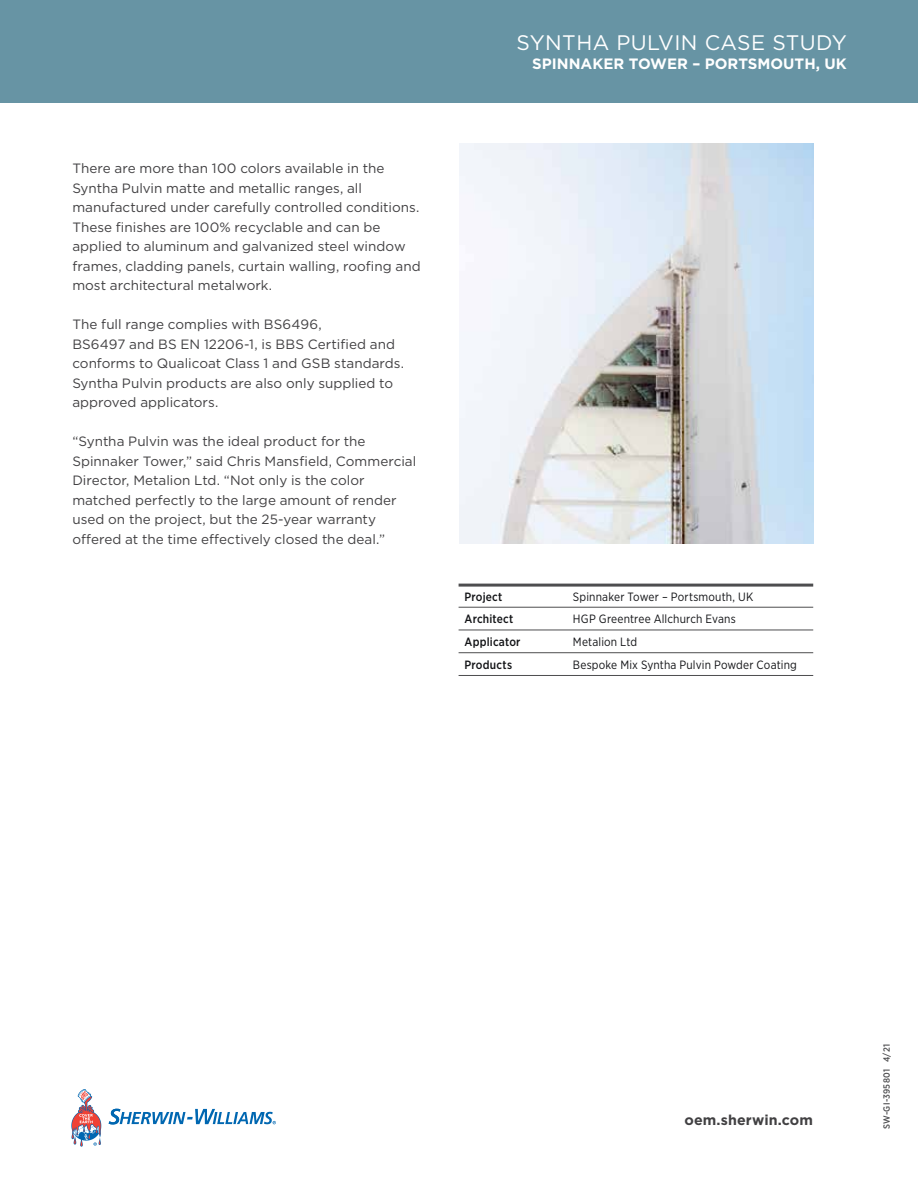
<style>
.page{position:relative;width:918px;height:1188px;background:#fff}
.page>*{position:absolute;margin:0;border:0;box-sizing:border-box;transform-origin:0 0}
.t1{font:21px "Gotham";letter-spacing:.02em;color:#fff}
.t2{font:700 15px "Gotham";color:#fff}
.t3{font:700 14.25px "Gotham";letter-spacing:.005em;color:#414042}
.t4{font:13.5px/19.5px "Gotham";color:#414042}
.t5{font:12px "Gotham Narrow";letter-spacing:.01em;color:#131417}
.t6{font:500 12px "Gotham Narrow";letter-spacing:.02em;color:#131417}
.t7{font:500 9px "Gotham Narrow";letter-spacing:.03em;color:#4d4d4f}
</style>
<div class="page">
<svg style="left:71px;top:1089px;width:30px;height:58px"></svg>
<svg style="left:109px;top:1109px;width:167px;height:15px"></svg>
<div style="left:0;top:0;width:918px;height:103px;background:#6794a4"></div>
<hr style="left:459px;top:607px;width:108px;height:1px;background:#4d4d4f">
<hr style="left:567px;top:607px;width:246px;height:1px;background:#4d4d4f">
<hr style="left:459px;top:630px;width:108px;height:1px;background:#4d4d4f">
<hr style="left:567px;top:630px;width:246px;height:1px;background:#4d4d4f">
<hr style="left:459px;top:652px;width:108px;height:1px;background:#4d4d4f">
<hr style="left:567px;top:652px;width:246px;height:1px;background:#4d4d4f">
<hr style="left:459px;top:675px;width:108px;height:1px;background:#4d4d4f">
<hr style="left:567px;top:675px;width:246px;height:1px;background:#4d4d4f">
<hr style="left:459px;top:584px;width:108px;height:3px;background:#4d4d4f">
<hr style="left:567px;top:584px;width:246px;height:3px;background:#4d4d4f">
<img style="left:459px;top:143px;width:354px;height:401px">
<p class="t4" style="left:72px;top:159px;width:350px">There are more than 100 colors available in the Syntha Pulvin matte and metallic ranges, all manufactured under carefully controlled conditions.<br>These finishes are 100% recyclable and can be applied to aluminum and galvanized steel window frames, cladding panels, curtain walling, roofing and most architectural metalwork.</p>
<p class="t4" style="left:72px;top:315px;width:333px">The full range complies with BS6496,<br>BS6497 and BS EN 12206-1, is BBS Certified and conforms to Qualicoat Class 1 and GSB standards.<br>Syntha Pulvin products are also only supplied to approved applicators.</p>
<p class="t4" style="left:72px;top:432px;width:345px">“Syntha Pulvin was the ideal product for the Spinnaker Tower,” said Chris Mansfield, Commercial Director, Metalion Ltd. “Not only is the color matched perfectly to the large amount of render used on the project, but the 25-year warranty offered at the time effectively closed the deal.”</p>
<h1 class="t1" style="left:517px;top:30px;width:332px">SYNTHA PULVIN CASE STUDY</h1>
<p class="t2" style="left:532px;top:53px;width:316px">SPINNAKER TOWER – PORTSMOUTH, UK</p>
<p class="t6" style="left:465px;top:589px;width:39px">Project</p>
<p class="t5" style="left:573px;top:589px;width:182px">Spinnaker Tower – Portsmouth, UK</p>
<p class="t6" style="left:465px;top:612px;width:50px">Architect</p>
<p class="t5" style="left:573px;top:612px;width:164px">HGP Greentree Allchurch Evans</p>
<p class="t6" style="left:465px;top:634px;width:57px">Applicator</p>
<p class="t5" style="left:573px;top:634px;width:66px">Metalion Ltd</p>
<p class="t6" style="left:465px;top:657px;width:49px">Products</p>
<p class="t5" style="left:573px;top:657px;width:225px">Bespoke Mix Syntha Pulvin Powder Coating</p>
<p class="t3" style="left:685px;top:1111px;width:130px">oem.sherwin.com</p>
<p class="t7" style="left:881px;top:1129px;width:87px;rotate:-90deg">SW-GI-395801 4/21</p>
</div>
